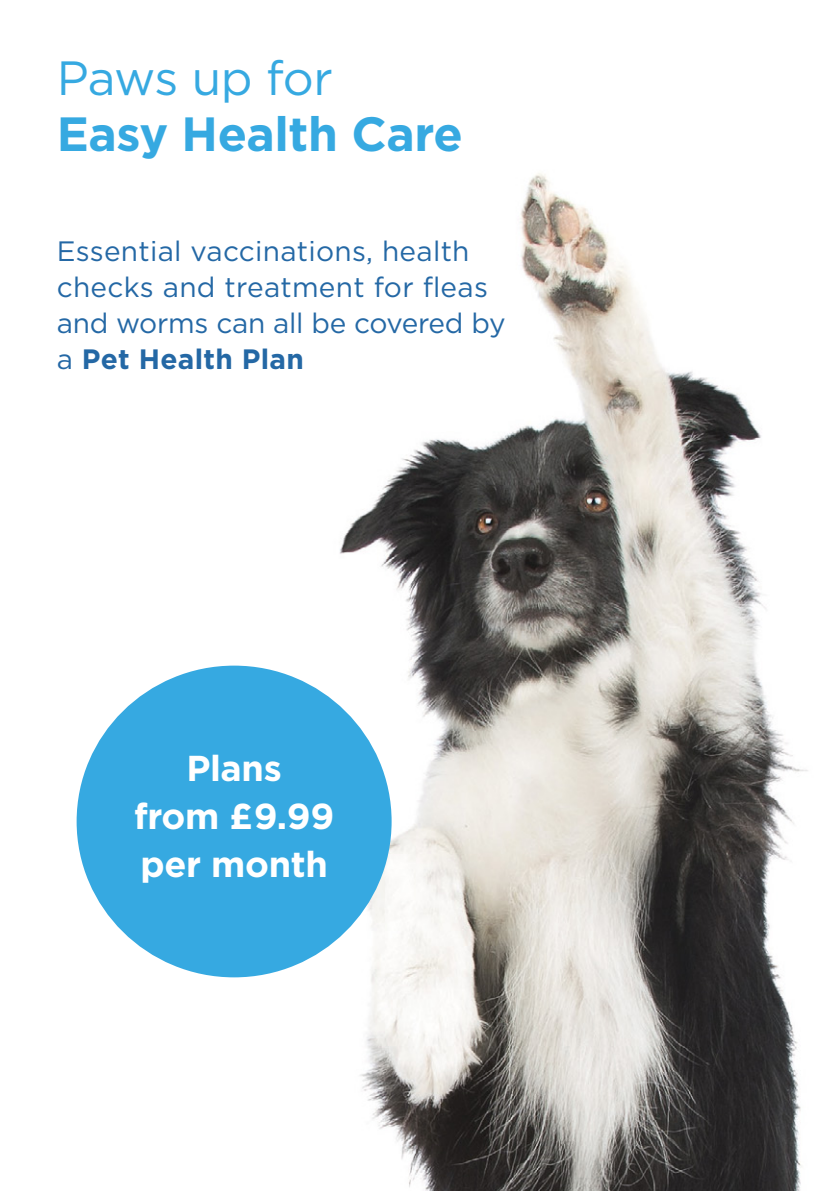
<style>
.page{position:relative;width:840px;height:1191px;background:#fff}
.page>*{position:absolute;margin:0;border:0;box-sizing:border-box;transform-origin:0 0}
.t1{font:700 48px "Gotham";letter-spacing:-.01em;color:#36a9e1}
.t2{font:48px "Gotham";letter-spacing:-.02em;color:#36a9e1}
.t3{font:700 36px/48px "Gotham";letter-spacing:-.01em;color:#fff;text-align:center}
.t4{font:28px/36px "Gotham";letter-spacing:.01em;color:#2468a5}
.s1{font-weight:700}
</style>
<div class="page">
<img style="left:76px;top:173px;width:732px;height:1018px">
<div style="left:77px;top:665px;width:314px;height:312px;background:#36a9e1;border-radius:50%"></div>
<h1 class="t2" style="left:57px;top:47px;width:277px">Paws up for</h1>
<h1 class="t1" style="left:57px;top:106px;width:407px">Easy Health Care</h1>
<p class="t4" style="left:57px;top:232px;width:450px">Essential vaccinations, health checks and treatment for fleas and worms can all be covered by a <span class="s1">Pet Health Plan</span></p>
<p class="t3" style="left:134px;top:743px;width:201px">Plans<br>from £9.99 per month</p>
</div>
